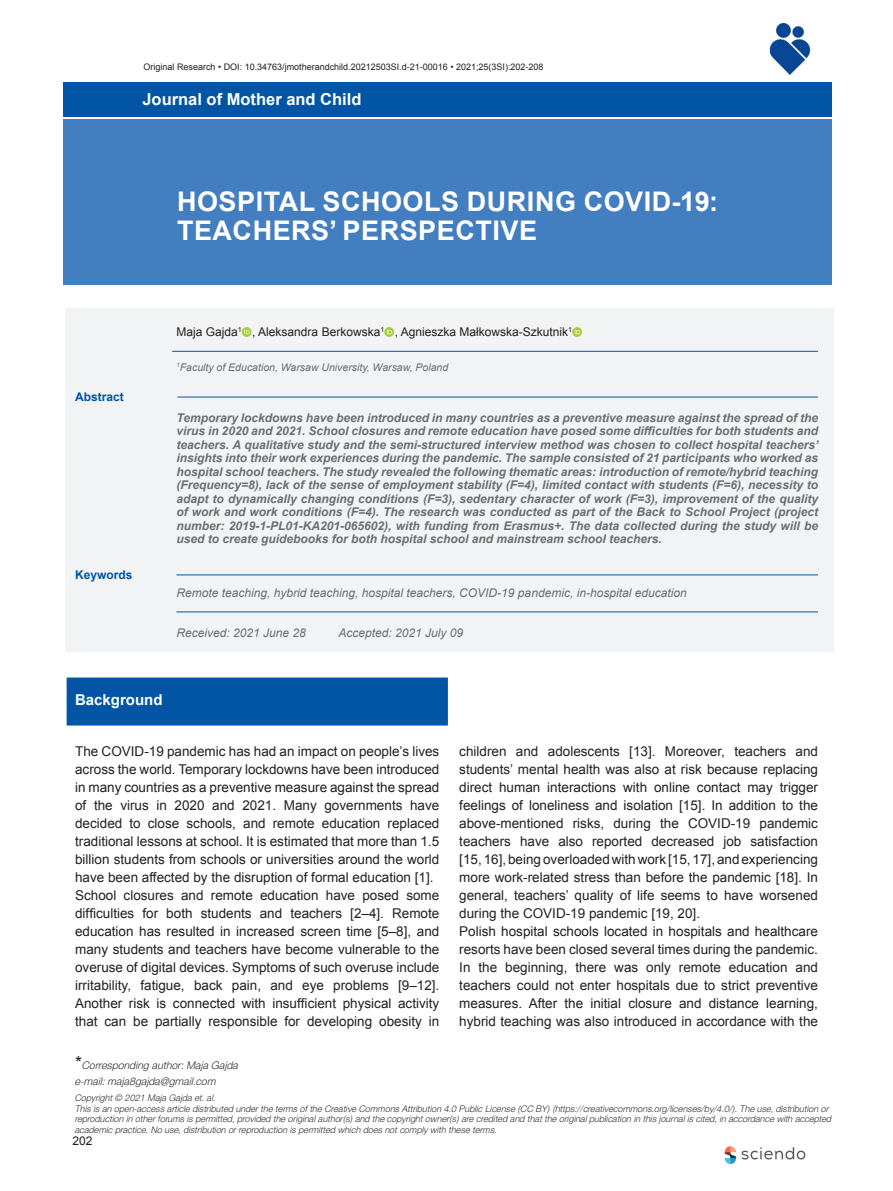
<style>
.page{position:relative;width:893px;height:1191px;background:#fff}
.page>*{position:absolute;margin:0;border:0;box-sizing:border-box;transform-origin:0 0}
.Tytul{font:700 27px/28.5px "Arial";letter-spacing:.02em;color:#fff}
.t1{font:700 16.5px "Arial";color:#fff}
._1__SUBTITLE{font:700 15px "Arial";color:#fff}
.TEKST{font:13.5px/18px "Arial";color:#231f20;text-align:justify}
.ABSTRACT_TEXT{font:italic 700 12px/13.5px "Arial";color:#6c6d70;text-align:justify}
.KEYWORDS_TEXT{font:italic 12px "Arial";color:#6c6d70}
.Autorzy{font:12px "Arial";color:#231f20}
.ABSTRACT_Head{font:700 12px "Arial";color:#0155a4}
.t2{font:italic 10.5px/16.2px "Switzer EFN Light";color:#231f20}
.Dane_afiliacyjne{font:italic 10.5px "Arial";color:#6c6d70}
.t3{font:italic 9px/10.5px "Switzer EFN Light";color:#231f20}
.t4{font:9px "Arial";color:#231f20}
.s1{font-family:"Arial";font-style:normal;font-size:18px}
</style>
<div class="page">
<div style="left:63px;top:120px;width:769px;height:165px;background:#437ec1"></div>
<div style="left:63px;top:82px;width:769px;height:34px;background:#0155a4"></div>
<img style="left:769px;top:23px;width:42px;height:52px">
<img style="left:724px;top:1146px;width:82px;height:18px">
<div style="left:65px;top:308px;width:769px;height:344px;background:#f2f3f4"></div>
<svg style="left:242px;top:327px;width:10px;height:10px"></svg>
<svg style="left:244px;top:329px;width:6px;height:5px"></svg>
<svg style="left:384px;top:327px;width:10px;height:10px"></svg>
<svg style="left:387px;top:329px;width:5px;height:5px"></svg>
<svg style="left:572px;top:327px;width:10px;height:10px"></svg>
<svg style="left:575px;top:329px;width:5px;height:5px"></svg>
<hr style="left:177px;top:397px;width:641px;height:1px;background:#0155a4">
<hr style="left:172px;top:351px;width:646px;height:1px;background:#0155a4">
<hr style="left:176px;top:611px;width:642px;height:1px;background:#0155a4">
<div style="left:67px;top:677px;width:381px;height:48px;background:#0155a4"></div>
<hr style="left:176px;top:574px;width:642px;height:1px;background:#0155a4">
<p class="t4" style="left:144px;top:60px;width:402px">Original Research • DOI: 10.34763/jmotherandchild.20212503SI.d-21-00016 • 2021;25(3SI):202-208</p>
<p class="t1" style="left:142px;top:88px;width:221px">Journal of Mother and Child</p>
<p class="Tytul" style="left:177px;top:188px;width:543px">HOSPITAL SCHOOLS DURING COVID-19:<br>TEACHERS’ PERSPECTIVE</p>
<p class="Autorzy" style="left:176px;top:324px;width:397px">Maja Gajda<sup>1</sup> , Aleksandra Berkowska<sup>1</sup> , Agnieszka Małkowska-Szkutnik<sup>1</sup></p>
<p class="ABSTRACT_Head" style="left:75px;top:389px;width:50px">Abstract</p>
<p class="ABSTRACT_Head" style="left:75px;top:566px;width:59px">Keywords</p>
<p class="Dane_afiliacyjne" style="left:176px;top:360px;width:273px"><sup>1</sup>Faculty of Education, Warsaw University, Warsaw, Poland</p>
<p class="ABSTRACT_TEXT" style="left:176px;top:411px;width:643px">Temporary lockdowns have been introduced in many countries as a preventive measure against the spread of the virus in 2020 and 2021. School closures and remote education have posed some difficulties for both students and teachers. A qualitative study and the semi-structured interview method was chosen to collect hospital teachers’ insights into their work experiences during the pandemic. The sample consisted of 21 participants who worked as hospital school teachers. The study revealed the following thematic areas: introduction of remote/hybrid teaching (Frequency=8), lack of the sense of employment stability (F=4), limited contact with students (F=6), necessity to adapt to dynamically changing conditions (F=3), sedentary character of work (F=3), improvement of the quality of work and work conditions (F=4). The research was conducted as part of the Back to School Project (project number: 2019-1-PL01-KA201-065602), with funding from Erasmus+. The data collected during the study will be used to create guidebooks for both hospital school and mainstream school teachers.</p>
<p class="KEYWORDS_TEXT" style="left:176px;top:584px;width:512px">Remote teaching, hybrid teaching, hospital teachers, COVID-19 pandemic, in-hospital education</p>
<p class="KEYWORDS_TEXT" style="left:176px;top:625px;width:131px">Received: 2021 June 28</p>
<p class="KEYWORDS_TEXT" style="left:338px;top:625px;width:126px">Accepted: 2021 July 09</p>
<p class="_1__SUBTITLE" style="left:75px;top:689px;width:89px">Background</p>
<p class="TEKST" style="left:75px;top:742px;width:366px">The COVID-19 pandemic has had an impact on people’s lives across the world. Temporary lockdowns have been introduced in many countries as a preventive measure against the spread of the virus in 2020 and 2021. Many governments have decided to close schools, and remote education replaced traditional lessons at school. It is estimated that more than 1.5 billion students from schools or universities around the world have been affected by the disruption of formal education [1].</p>
<p class="TEKST" style="left:75px;top:886px;width:366px">School closures and remote education have posed some difficulties for both students and teachers [2–4]. Remote education has resulted in increased screen time [5–8], and many students and teachers have become vulnerable to the overuse of digital devices. Symptoms of such overuse include irritability, fatigue, back pain, and eye problems [9–12].<br>Another risk is connected with insufficient physical activity that can be partially responsible for developing obesity in</p>
<p class="TEKST" style="left:459px;top:742px;width:360px">children and adolescents [13]. Moreover, teachers and students’ mental health was also at risk because replacing direct human interactions with online contact may trigger feelings of loneliness and isolation [15]. In addition to the above-mentioned risks, during the COVID-19 pandemic teachers have also reported decreased job satisfaction [15, 16], being overloaded with work [15, 17], and experiencing more work-related stress than before the pandemic [18]. In general, teachers’ quality of life seems to have worsened during the COVID-19 pandemic [19, 20].</p>
<p class="TEKST" style="left:459px;top:922px;width:360px">Polish hospital schools located in hospitals and healthcare resorts have been closed several times during the pandemic.<br>In the beginning, there was only remote education and teachers could not enter hospitals due to strict preventive measures. After the initial closure and distance learning, hybrid teaching was also introduced in accordance with the</p>
<p class="t2" style="left:75px;top:1056px;width:165px"><span class="s1">*</span>Corresponding author: Maja Gajda e-mail: maja8gajda@gmail.com</p>
<p class="t3" style="left:75px;top:1092px;width:758px">Copyright © 2021 Maja Gajda et. al.<br>This is an open-access article distributed under the terms of the Creative Commons Attribution 4.0 Public License (CC BY) (https://creativecommons.org/licenses/by/4.0/). The use, distribution or reproduction in other forums is permitted, provided the original author(s) and the copyright owner(s) are credited and that the original publication in this journal is cited, in accordance with accepted academic practice. No use, distribution or reproduction is permitted which does not comply with these terms.</p>
<p class="Autorzy" style="left:73px;top:1132px;width:22px">202</p>
</div>
